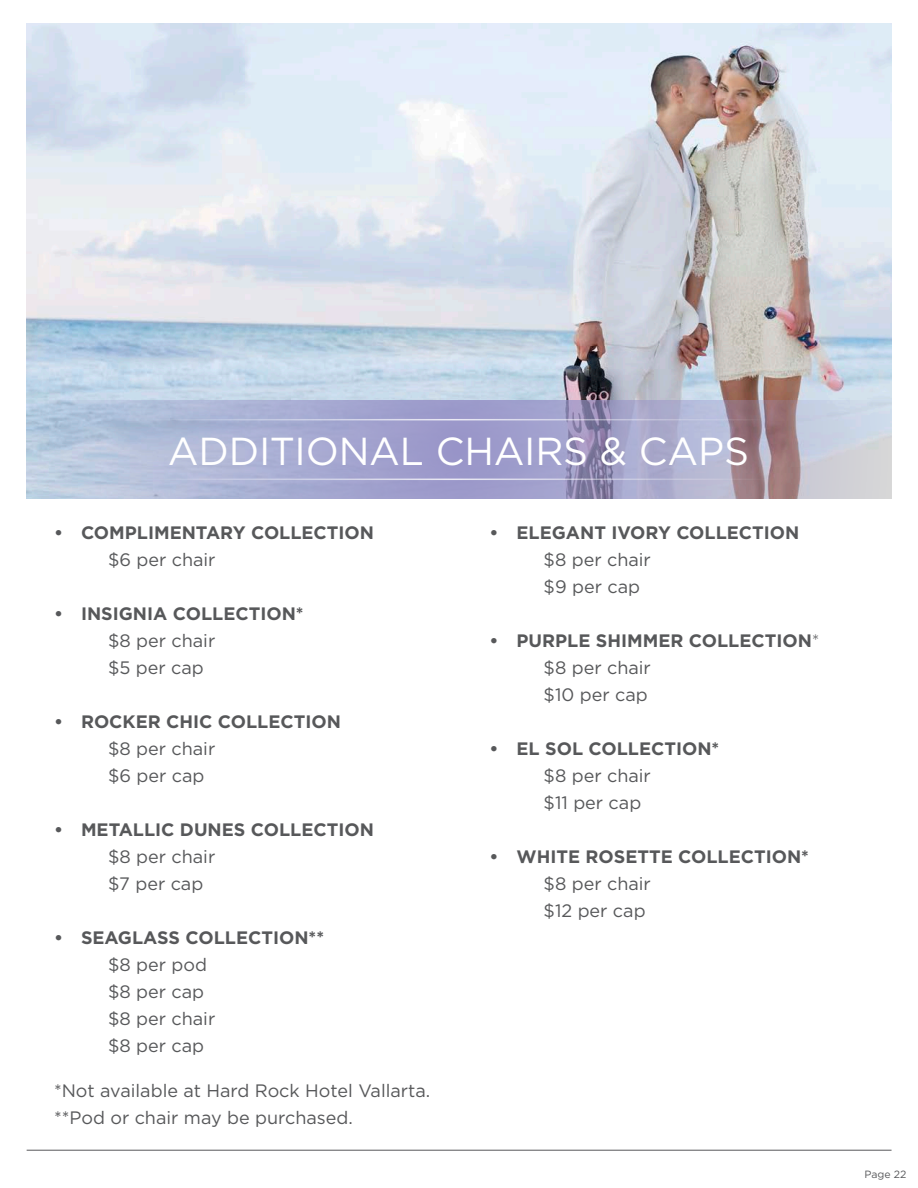
<style>
.page{position:relative;width:918px;height:1188px;background:#fff}
.page>*{position:absolute;margin:0;border:0;box-sizing:border-box;transform-origin:0 0}
.t1{font:39px "Gotham";letter-spacing:-.005em;color:#fff}
.t2{font:18px "Gotham";color:#57585a}
.t3{font:700 18px/27px "Gotham";color:#57585a}
.t4{font:10.5px "Gotham";color:#57585a}
.s1{font-weight:300}
.s2{font-weight:400}
</style>
<div class="page">
<hr style="left:27px;top:1150px;width:865px;height:1px;background:#57585a">
<img style="left:27px;top:23px;width:864px;height:377px">
<svg style="left:26px;top:400px;width:865px;height:99px;background:#abadcb"></svg>
<hr style="left:139px;top:479px;width:627px;height:1px;background:#fff">
<hr style="left:139px;top:419px;width:627px;height:1px;background:#fff">
<p class="t1" style="left:168px;top:430px;width:583px">ADDITIONAL CHAIRS &amp; CAPS</p>
<p class="t3" style="left:54px;top:519px;width:322px">• COMPLIMENTARY COLLECTION</p>
<p class="t2" style="left:108px;top:550px;width:109px">$6 per chair</p>
<p class="t3" style="left:54px;top:600px;width:251px">• INSIGNIA COLLECTION*</p>
<p class="t2" style="left:108px;top:631px;width:109px">$8 per chair</p>
<p class="t2" style="left:108px;top:658px;width:97px">$5 per cap</p>
<p class="t3" style="left:54px;top:708px;width:288px">• ROCKER CHIC COLLECTION</p>
<p class="t2" style="left:108px;top:739px;width:109px">$8 per chair</p>
<p class="t2" style="left:108px;top:766px;width:98px">$6 per cap</p>
<p class="t3" style="left:54px;top:816px;width:321px">• METALLIC DUNES COLLECTION</p>
<p class="t2" style="left:108px;top:847px;width:109px">$8 per chair</p>
<p class="t2" style="left:108px;top:874px;width:97px">$7 per cap</p>
<p class="t3" style="left:54px;top:924px;width:272px">• SEAGLASS COLLECTION**</p>
<p class="t2" style="left:108px;top:955px;width:101px">$8 per pod</p>
<p class="t2" style="left:108px;top:982px;width:98px">$8 per cap</p>
<p class="t2" style="left:108px;top:1009px;width:109px">$8 per chair</p>
<p class="t2" style="left:108px;top:1036px;width:98px">$8 per cap</p>
<p class="t2" style="left:54px;top:1081px;width:378px">*Not available at Hard Rock Hotel Vallarta.</p>
<p class="t2" style="left:54px;top:1108px;width:300px">**Pod or chair may be purchased.</p>
<p class="t3" style="left:490px;top:518px;width:311px">• ELEGANT IVORY COLLECTION</p>
<p class="t2" style="left:544px;top:549px;width:109px">$8 per chair</p>
<p class="t2" style="left:544px;top:576px;width:98px">$9 per cap</p>
<p class="t3" style="left:544px;top:626px;width:278px;text-indent:-54px">• PURPLE SHIMMER COLLECTION<span class="s1">* </span><span class="s2">$8 per chair</span></p>
<p class="t2" style="left:544px;top:684px;width:106px">$10 per cap</p>
<p class="t3" style="left:490px;top:734px;width:231px">• EL SOL COLLECTION*</p>
<p class="t2" style="left:544px;top:765px;width:109px">$8 per chair</p>
<p class="t2" style="left:544px;top:792px;width:99px">$11 per cap</p>
<p class="t3" style="left:490px;top:842px;width:321px">• WHITE ROSETTE COLLECTION*</p>
<p class="t2" style="left:544px;top:873px;width:109px">$8 per chair</p>
<p class="t2" style="left:544px;top:900px;width:104px">$12 per cap</p>
<p class="t4" style="left:865px;top:1169px;width:43px">Page 22</p>
</div>
